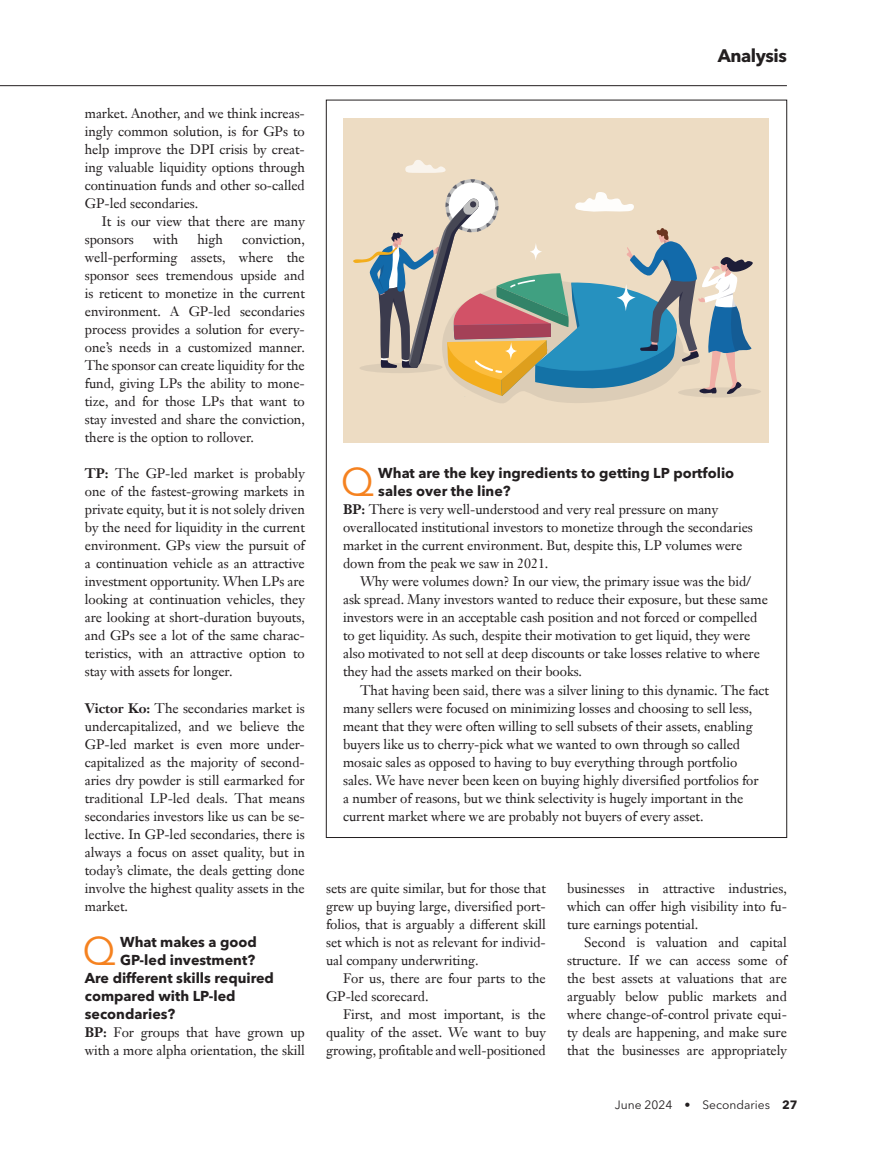
<style>
.page{position:relative;width:872px;height:1149px;background:#fff}
.page>*{position:absolute;margin:0;border:0;box-sizing:border-box;transform-origin:0 0}
.E_Analysis_Q_A_Question{font:39.6px "Avenir Next LT Pro";color:#f58220}
.t1{font:700 18px "Avenir Next LT Pro";letter-spacing:-.025em;color:#231f20}
.E_Analysis_Q_A_Question-2{font:700 14.25px/18px "Avenir Next LT Pro";color:#231f20}
.F_Analysis_Body_NO_indent{font:13.5px/18px "Janson Text LT Pro";letter-spacing:-.005em;color:#231f20;text-align:justify}
.F1_Analysis_BoxOut_Body_RAGGED_copy{font:13.5px/18px "Janson Text LT Pro";letter-spacing:-.005em;color:#231f20}
.G__Analysis_Body_Indent{font:13.5px/18px "Janson Text LT Pro";letter-spacing:-.005em;color:#231f20;text-align:justify}
.t2{font:12px "Avenir Next LT Pro";color:#231f20}
.s1{font-weight:700}
</style>
<div class="page">
<hr style="left:0;top:85px;width:787px;height:1px;background:#231f20">
<div style="left:343px;top:118px;width:425px;height:324px;background:#eddcc3"></div>
<svg style="left:353px;top:160px;width:408px;height:243px"></svg>
<p class="F_Analysis_Body_NO_indent" style="left:85px;top:104px;width:221px">market. Another, and we think increas&shy;ingly common solution, is for GPs to help improve the DPI crisis by creat&shy;ing valuable liquidity options through continuation funds and other so-called GP-led secondaries.</p>
<p class="G__Analysis_Body_Indent" style="left:85px;top:212px;width:221px;text-indent:17px">It is our view that there are many sponsors</p>
<p class="G__Analysis_Body_Indent" style="left:153px;top:230px;width:27px">with</p>
<p class="G__Analysis_Body_Indent" style="left:197px;top:230px;width:27px">high</p>
<p class="G__Analysis_Body_Indent" style="left:85px;top:230px;width:221px;text-indent:157px">conviction, well-performing assets, where the sponsor sees tremendous upside and is reticent to monetize in the current environment. A GP-led secondaries process provides a solution for every&shy;one’s needs in a customized manner.<br>The sponsor can create liquidity for the fund, giving LPs the ability to mone&shy;tize, and for those LPs that want to stay invested and share the conviction, there is the option to rollover.</p>
<p class="F_Analysis_Body_NO_indent" style="left:85px;top:464px;width:221px"><span class="s1">TP:</span> The GP-led market is probably one of the fastest-growing markets in private equity, but it is not solely driven by the need for liquidity in the current environment. GPs view the pursuit of a continuation vehicle as an attractive investment opportunity. When LPs are looking at continuation vehicles, they are looking at short-duration buyouts, and GPs see a lot of the same charac&shy;teristics, with an attractive option to stay with assets for longer.</p>
<p class="F_Analysis_Body_NO_indent" style="left:85px;top:698px;width:221px"><span class="s1">Victor Ko:</span> The secondaries market is undercapitalized, and we believe the GP-led market is even more under&shy;capitalized as the majority of second&shy;aries dry powder is still earmarked for traditional LP-led deals. That means secondaries investors like us can be se&shy;lective. In GP-led secondaries, there is always a focus on asset quality, but in today’s climate, the deals getting done involve the highest quality assets in the market.</p>
<p class="E_Analysis_Q_A_Question" style="left:83px;top:926px;width:35px">Q</p>
<p class="E_Analysis_Q_A_Question-2" style="left:120px;top:932px;width:138px">What makes a good</p>
<p class="E_Analysis_Q_A_Question-2" style="left:120px;top:950px;width:137px">GP-led investment?</p>
<p class="E_Analysis_Q_A_Question-2" style="left:85px;top:968px;width:191px">Are different skills required</p>
<p class="E_Analysis_Q_A_Question-2" style="left:85px;top:986px;width:152px">compared with LP-led</p>
<p class="E_Analysis_Q_A_Question-2" style="left:85px;top:1004px;width:92px">secondaries?</p>
<p class="F_Analysis_Body_NO_indent" style="left:85px;top:1022px;width:221px"><span class="s1">BP:</span> For groups that have grown up with a more alpha orientation, the skill</p>
<h2 class="t1" style="left:717px;top:45px;width:71px">Analysis</h2>
<p class="E_Analysis_Q_A_Question" style="left:341px;top:458px;width:35px">Q</p>
<p class="E_Analysis_Q_A_Question-2" style="left:378px;top:464px;width:357px">What are the key ingredients to getting LP portfolio sales over the line?</p>
<p class="F1_Analysis_BoxOut_Body_RAGGED_copy" style="left:343px;top:500px;width:411px"><span class="s1">BP:</span> There is very well-understood and very real pressure on many overallocated institutional investors to monetize through the secondaries market in the current environment. But, despite this, LP volumes were down from the peak we saw in 2021.</p>
<p class="F1_Analysis_BoxOut_Body_RAGGED_copy" style="left:343px;top:572px;width:426px;text-indent:17px">Why were volumes down? In our view, the primary issue was the bid/ ask spread. Many investors wanted to reduce their exposure, but these same investors were in an acceptable cash position and not forced or compelled to get liquidity. As such, despite their motivation to get liquid, they were also motivated to not sell at deep discounts or take losses relative to where they had the assets marked on their books.</p>
<p class="F1_Analysis_BoxOut_Body_RAGGED_copy" style="left:343px;top:680px;width:427px;text-indent:17px">That having been said, there was a silver lining to this dynamic. The fact many sellers were focused on minimizing losses and choosing to sell less, meant that they were often willing to sell subsets of their assets, enabling buyers like us to cherry-pick what we wanted to own through so called mosaic sales as opposed to having to buy everything through portfolio sales. We have never been keen on buying highly diversified portfolios for<br>a number of reasons, but we think selectivity is hugely important in the current market where we are probably not buyers of every asset.</p>
<p class="F_Analysis_Body_NO_indent" style="left:326px;top:878px;width:221px">sets are quite similar, but for those that grew up buying large, diversified port&shy;folios, that is arguably a different skill set which is not as relevant for individ&shy;ual company underwriting.</p>
<p class="G__Analysis_Body_Indent" style="left:326px;top:968px;width:221px;text-indent:17px">For us, there are four parts to the<br>GP-led scorecard.</p>
<p class="G__Analysis_Body_Indent" style="left:326px;top:1004px;width:221px;text-indent:17px">First, and most important, is the quality of the asset. We want to buy growing, profitable and well-positioned</p>
<p class="G__Analysis_Body_Indent" style="left:567px;top:878px;width:221px">businesses in attractive industries, which can offer high visibility into fu&shy;ture earnings potential.</p>
<p class="G__Analysis_Body_Indent" style="left:567px;top:932px;width:221px;text-indent:17px">Second is valuation and capital structure. If we can access some of the best assets at valuations that are arguably below public markets and where change-of-control private equi&shy;ty deals are happening, and make sure that the businesses are appropriately</p>
<p class="t2" style="left:615px;top:1097px;width:184px">June 2024 • Secondaries <span class="s1">27</span></p>
</div>
